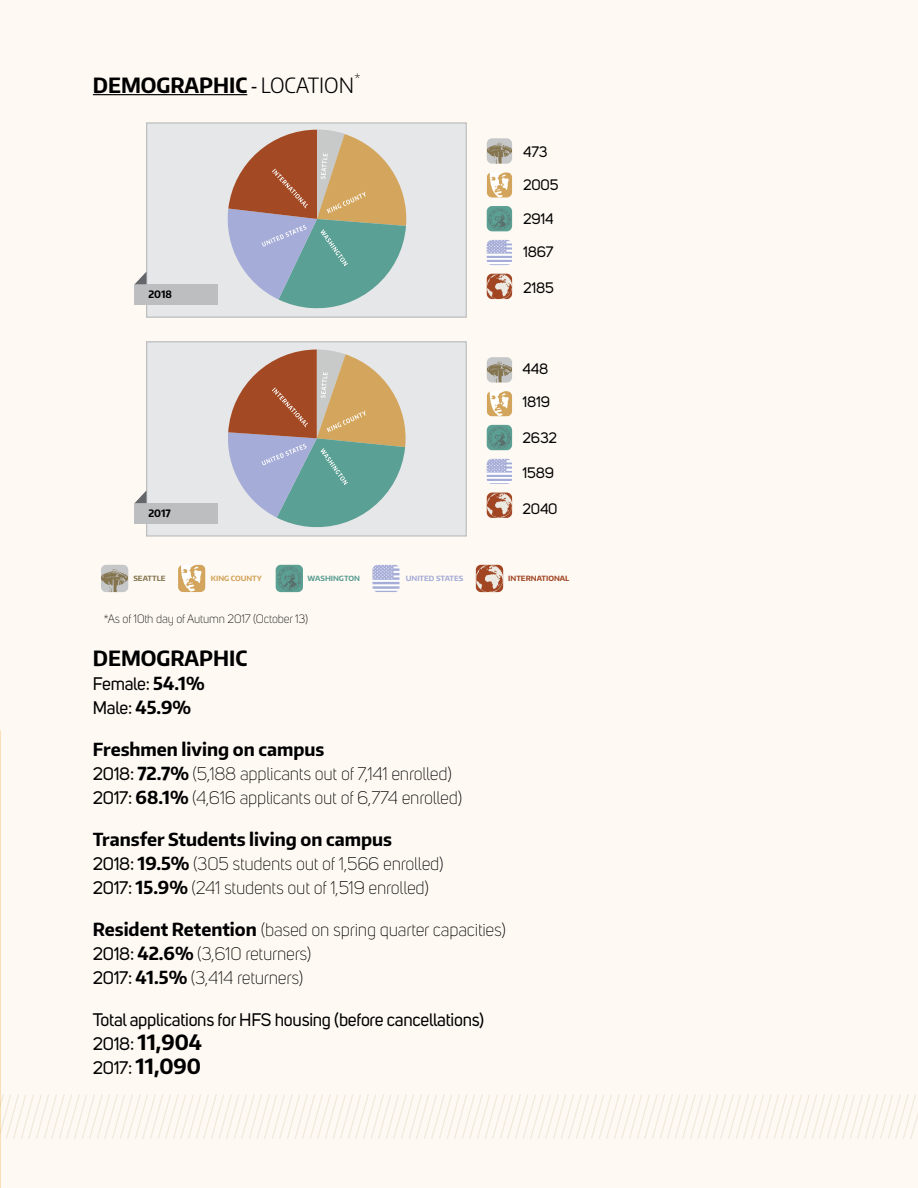
<style>
.page{position:relative;width:918px;height:1188px;background:#fef9f3}
.page>*{position:absolute;margin:0;border:0;box-sizing:border-box;transform-origin:0 0}
.t1{font:700 21px/24px "Encode Sans Narrow";color:#000}
.t2{font:300 18px/24px "Uni Sans";letter-spacing:-.015em;color:#000}
.t3{font:18px/24px "Uni Sans";letter-spacing:-.015em;color:#000}
.t4{font:700 18px "Encode Sans Narrow";color:#000}
.t5{font:15px/33px "Uni Sans";letter-spacing:-.015em;color:#000}
.t6{font:300 12px "Uni Sans";letter-spacing:-.015em;color:#000}
.t7{font:700 10.2px "Encode Sans Narrow";color:#000}
.t8{font:700 7.2px "Encode Sans Normal";color:#a14523}
.t9{font:700 7.2px "Encode Sans Normal";color:#a5acd7}
.t10{font:700 7.2px "Encode Sans Normal";color:#d3a45b}
.t11{font:700 7.2px "Encode Sans Normal";color:#5c9f93}
.t12{font:700 7.2px "Encode Sans Normal";color:#85754f}
.s1{font-family:"Uni Sans";font-weight:400;font-size:18px}
.s2{font-weight:300}
.s3{font-family:"Encode Sans Narrow";font-weight:700}
.s4{font-weight:400}
</style>
<div class="page">
<div style="left:147px;top:123px;width:319px;height:194px;background:#e6e7e8"></div>
<div style="left:146px;top:122px;width:321px;height:196px;border:1px solid #bcbec0"></div>
<svg style="left:227px;top:130px;width:180px;height:179px"></svg>
<img style="left:487px;top:138px;width:25px;height:26px">
<img style="left:487px;top:172px;width:25px;height:26px">
<img style="left:487px;top:206px;width:25px;height:25px">
<img style="left:487px;top:274px;width:25px;height:25px">
<img style="left:487px;top:240px;width:25px;height:25px">
<div style="left:135px;top:284px;width:83px;height:21px;background:#bcbec0"></div>
<svg style="left:135px;top:272px;width:11px;height:12px"></svg>
<div style="left:147px;top:342px;width:319px;height:194px;background:#e6e7e8"></div>
<div style="left:146px;top:341px;width:321px;height:196px;border:1px solid #bcbec0"></div>
<svg style="left:228px;top:350px;width:178px;height:177px"></svg>
<img style="left:487px;top:357px;width:25px;height:26px">
<img style="left:487px;top:391px;width:25px;height:25px">
<img style="left:487px;top:425px;width:25px;height:25px">
<img style="left:487px;top:493px;width:25px;height:25px">
<img style="left:487px;top:459px;width:25px;height:25px">
<div style="left:135px;top:503px;width:83px;height:21px;background:#bcbec0"></div>
<svg style="left:135px;top:491px;width:11px;height:12px"></svg>
<svg style="left:0;top:1093px;width:918px;height:46px"></svg>
<img style="left:0;top:0;width:1px;height:778px">
<hr style="left:93px;top:94px;width:154px;height:1px;background:#000">
<img style="left:476px;top:565px;width:27px;height:27px">
<img style="left:372px;top:565px;width:28px;height:27px">
<img style="left:178px;top:565px;width:27px;height:27px">
<img style="left:276px;top:565px;width:27px;height:27px">
<img style="left:101px;top:565px;width:27px;height:27px">
<p class="t1" style="left:93px;top:72px;width:269px">DEMOGRAPHIC <span class="s1">-</span> <span class="s2">LOCATION</span><sup>*</sup></p>
<p class="t7" style="left:148px;top:287px;width:25px">2018</p>
<p class="t7" style="left:148px;top:506px;width:24px">2017</p>
<p class="t5" style="left:523px;top:136px;width:37px">473<br>2005</p>
<p class="t5" style="left:523px;top:202px;width:32px">2914</p>
<p class="t5" style="left:523px;top:236px;width:32px">1867</p>
<p class="t5" style="left:523px;top:271px;width:32px">2185</p>
<p class="t5" style="left:523px;top:352px;width:27px">448</p>
<p class="t5" style="left:523px;top:386px;width:29px">1819</p>
<p class="t5" style="left:523px;top:422px;width:36px">2632</p>
<p class="t5" style="left:523px;top:456px;width:33px">1589</p>
<p class="t5" style="left:523px;top:493px;width:36px">2040</p>
<p class="t12" style="left:133px;top:574px;width:34px">SEATTLE</p>
<p class="t10" style="left:211px;top:574px;width:53px">KING COUNTY</p>
<p class="t11" style="left:308px;top:574px;width:54px">WASHINGTON</p>
<p class="t9" style="left:406px;top:574px;width:59px">UNITED STATES</p>
<p class="t8" style="left:508px;top:574px;width:63px">INTERNATIONAL</p>
<p class="t6" style="left:103px;top:612px;width:206px">*As of 10th day of Autumn 2017 (October 13)</p>
<p class="t1" style="left:93px;top:646px;width:156px">DEMOGRAPHIC</p>
<p class="t3" style="left:93px;top:672px;width:113px">Female: <span class="s3">54.1%<br></span>Male: <span class="s3">45.9%</span></p>
<p class="t4" style="left:93px;top:738px;width:233px">Freshmen living on campus</p>
<p class="t2" style="left:93px;top:762px;width:371px"><span class="s4">2018:</span> <span class="s3">72.7%</span> (5,188 applicants out of 7,141 enrolled)<br><span class="s4">2017:</span> <span class="s3">68.1%</span> (4,616 applicants out of 6,774 enrolled)</p>
<p class="t4" style="left:93px;top:828px;width:301px">Transfer Students living on campus</p>
<p class="t2" style="left:93px;top:852px;width:352px"><span class="s4">2018:</span> <span class="s3">19.5%</span> (305 students out of 1,566 enrolled)<br><span class="s4">2017:</span> <span class="s3">15.9%</span> (241 students out of 1,519 enrolled)</p>
<p class="t2" style="left:93px;top:918px;width:415px"><span class="s3">Resident Retention</span> (based on spring quarter capacities)<br><span class="s4">2018:</span> <span class="s3">42.6%</span> (3,610 returners)<br><span class="s4">2017:</span> <span class="s3">41.5%</span> (3,414 returners)</p>
<p class="t3" style="left:93px;top:1008px;width:393px">Total applications for HFS housing (before cancellations)</p>
<p class="t1" style="left:93px;top:1030px;width:111px"><span class="s1">2018:</span> 11,904<br><span class="s1">2017:</span> 11,090</p>
</div>
